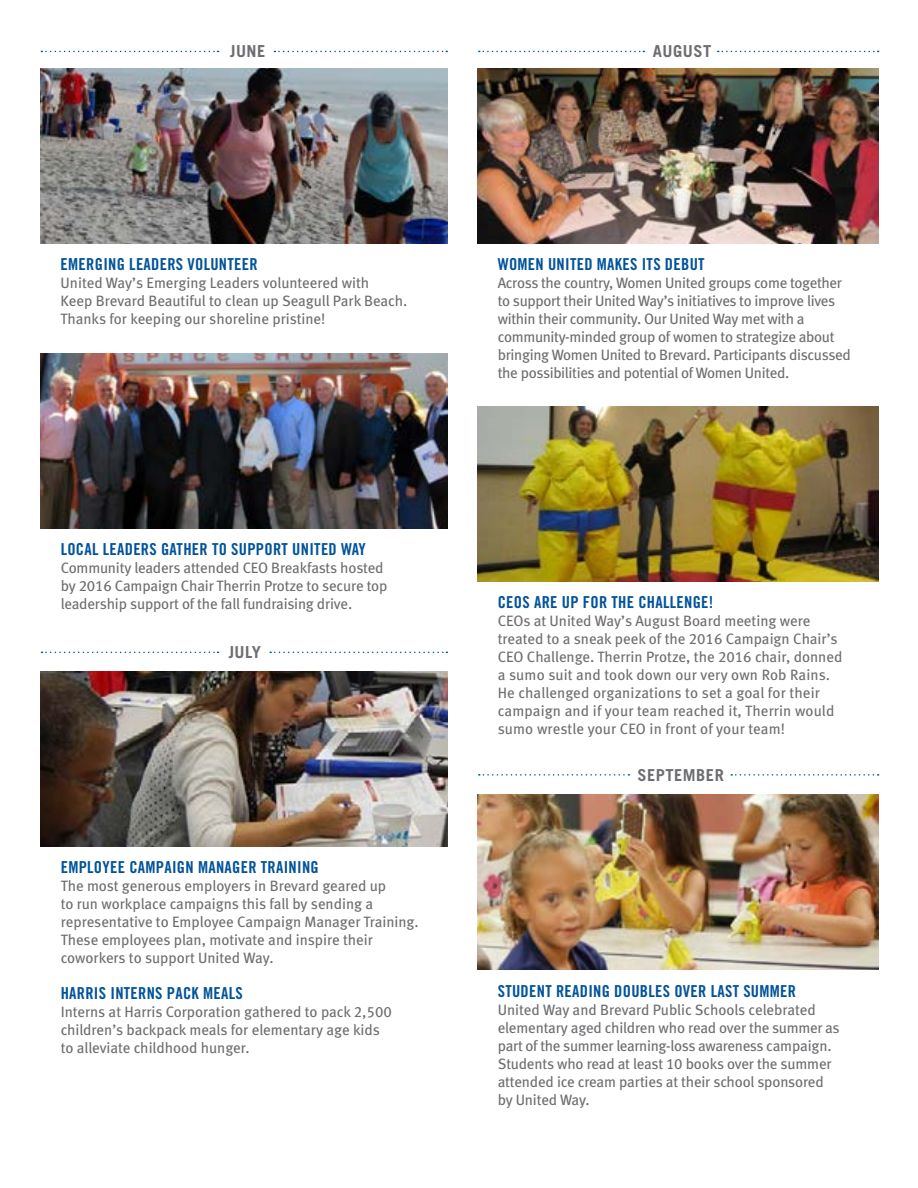
<style>
.page{position:relative;width:918px;height:1188px;background:#fff}
.page>*{position:absolute;margin:0;border:0;box-sizing:border-box;transform-origin:0 0}
.t1{font:16.5px "Trade Gothic LT Std Bd Cn 20";letter-spacing:.02em;color:#00539b}
.t2{font:700 16.5px "Trade Gothic";letter-spacing:.03em;color:#6d6e71}
.t3{font:15px/18px "Meta Book LF";letter-spacing:-.01em;color:#6d6e71}
</style>
<div class="page">
<svg style="left:718px;top:51px;width:161px;height:1px"></svg>
<svg style="left:479px;top:51px;width:165px;height:1px"></svg>
<img style="left:478px;top:69px;width:400px;height:175px">
<img style="left:478px;top:407px;width:400px;height:175px">
<svg style="left:731px;top:774px;width:148px;height:2px"></svg>
<svg style="left:479px;top:774px;width:150px;height:2px"></svg>
<img style="left:478px;top:794px;width:400px;height:175px">
<svg style="left:274px;top:51px;width:173px;height:1px"></svg>
<svg style="left:41px;top:51px;width:178px;height:1px"></svg>
<img style="left:40px;top:69px;width:407px;height:175px">
<img style="left:40px;top:354px;width:407px;height:174px">
<svg style="left:270px;top:652px;width:177px;height:1px"></svg>
<svg style="left:41px;top:652px;width:178px;height:1px"></svg>
<img style="left:40px;top:672px;width:407px;height:175px">
<p class="t2" style="left:230px;top:41px;width:37px">JUNE</p>
<p class="t2" style="left:653px;top:41px;width:60px">AUGUST</p>
<p class="t1" style="left:61px;top:254px;width:199px">EMERGING LEADERS VOLUNTEER</p>
<p class="t3" style="left:61px;top:274px;width:348px">United Way’s Emerging Leaders volunteered with<br>Keep Brevard Beautiful to clean up Seagull Park Beach.<br>Thanks for keeping our shoreline pristine!</p>
<p class="t1" style="left:61px;top:539px;width:307px">LOCAL LEADERS GATHER TO SUPPORT UNITED WAY</p>
<p class="t3" style="left:61px;top:558px;width:328px">Community leaders attended CEO Breakfasts hosted by 2016 Campaign Chair Therrin Protze to secure top leadership support of the fall fundraising drive.</p>
<p class="t2" style="left:229px;top:642px;width:34px">JULY</p>
<p class="t1" style="left:61px;top:857px;width:260px">EMPLOYEE CAMPAIGN MANAGER TRAINING</p>
<p class="t3" style="left:61px;top:877px;width:360px">The most generous employers in Brevard geared up<br>to run workplace campaigns this fall by sending a representative to Employee Campaign Manager Training.<br>These employees plan, motivate and inspire their coworkers to support United Way.</p>
<p class="t1" style="left:61px;top:983px;width:184px">HARRIS INTERNS PACK MEALS</p>
<p class="t3" style="left:61px;top:1003px;width:333px">Interns at Harris Corporation gathered to pack 2,500 children’s backpack meals for elementary age kids to alleviate childhood hunger.</p>
<p class="t1" style="left:498px;top:254px;width:208px">WOMEN UNITED MAKES ITS DEBUT</p>
<p class="t3" style="left:498px;top:274px;width:355px">Across the country, Women United groups come together to support their United Way’s initiatives to improve lives within their community. Our United Way met with a community-minded group of women to strategize about bringing Women United to Brevard. Participants discussed the possibilities and potential of Women United.</p>
<p class="t1" style="left:498px;top:592px;width:217px">CEOS ARE UP FOR THE CHALLENGE!</p>
<p class="t3" style="left:498px;top:612px;width:346px">CEOs at United Way’s August Board meeting were treated to a sneak peek of the 2016 Campaign Chair’s CEO Challenge. Therrin Protze, the 2016 chair, donned a sumo suit and took down our very own Rob Rains.<br>He challenged organizations to set a goal for their campaign and if your team reached it, Therrin would sumo wrestle your CEO in front of your team!</p>
<p class="t2" style="left:637px;top:765px;width:88px">SEPTEMBER</p>
<p class="t1" style="left:498px;top:981px;width:300px">STUDENT READING DOUBLES OVER LAST SUMMER</p>
<p class="t3" style="left:498px;top:1001px;width:343px">United Way and Brevard Public Schools celebrated elementary aged children who read over the summer as part of the summer learning-loss awareness campaign.<br>Students who read at least 10 books over the summer attended ice cream parties at their school sponsored by United Way.</p>
</div>
